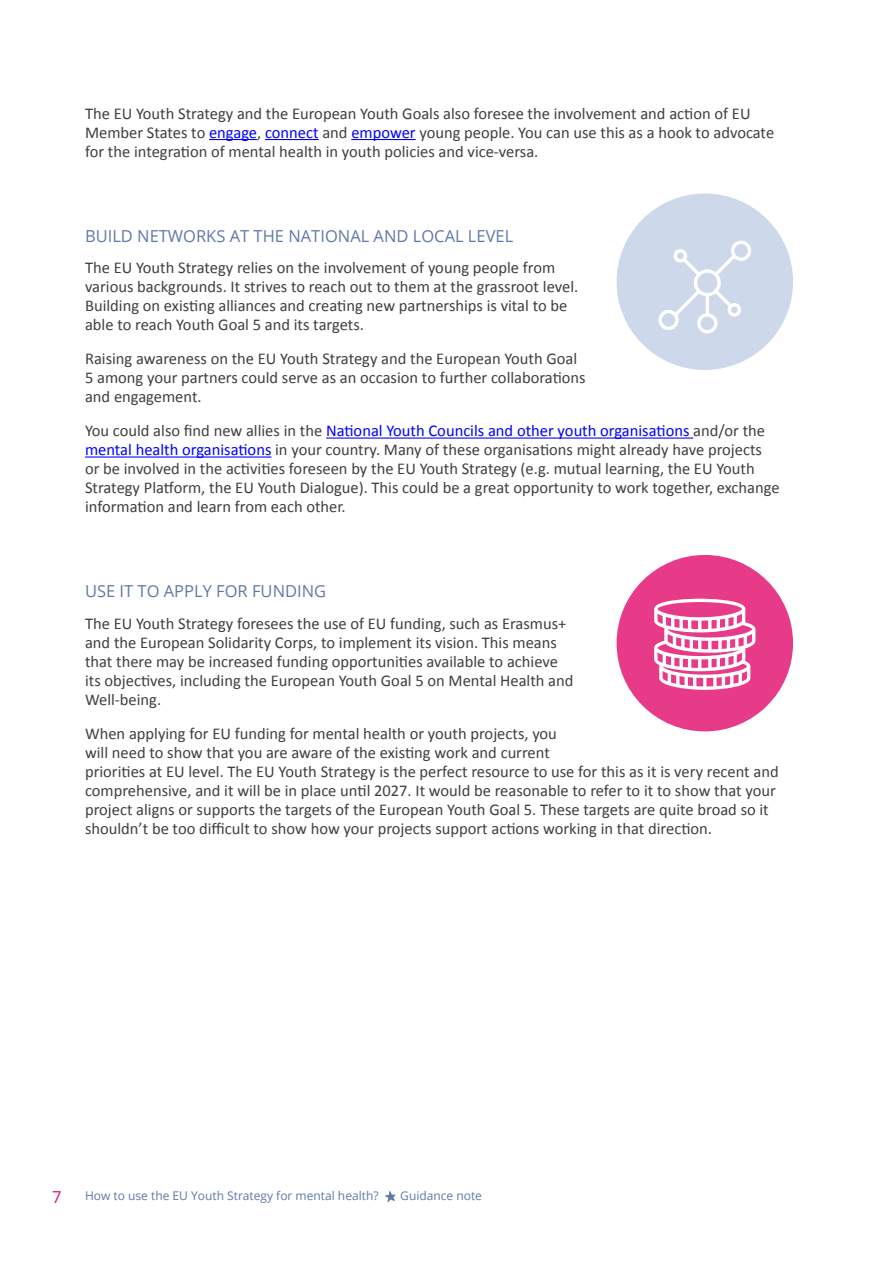
<style>
.page{position:relative;width:893px;height:1263px;background:#fff}
.page>*{position:absolute;margin:0;border:0;box-sizing:border-box;transform-origin:0 0}
.t1{font:16.5px/19px "Calibri";color:#3f3f40}
.t2{font:16.5px "Open Sans";color:#6178a8}
.t3{font:16.5px "Open Sans";color:#e31171}
.t4{font:12px "Open Sans";color:#6178a8}
.s1{color:#00f}
</style>
<div class="page">
<svg style="left:385px;top:1191px;width:11px;height:11px"></svg>
<hr style="left:209px;top:139px;width:48px;height:1px;background:#00f">
<hr style="left:265px;top:139px;width:54px;height:1px;background:#00f">
<hr style="left:351px;top:139px;width:65px;height:1px;background:#00f">
<hr style="left:326px;top:437px;width:367px;height:2px;background:#00f">
<hr style="left:85px;top:456px;width:186px;height:2px;background:#00f">
<div style="left:617px;top:193px;width:176px;height:177px;background:#cdd9ea;border-radius:50%"></div>
<svg style="left:658px;top:241px;width:93px;height:92px"></svg>
<div style="left:617px;top:555px;width:176px;height:176px;background:#e73a89;border-radius:50%"></div>
<svg style="left:654px;top:599px;width:101px;height:91px"></svg>
<p class="t1" style="left:85px;top:104px;width:691px">The EU Youth Strategy and the European Youth Goals also foresee the involvement and action of EU<br>Member States to <span class="s1">engage</span>, <span class="s1">connect</span> and <span class="s1">empower</span> young people. You can use this as a hook to advocate for the integration of mental health in youth policies and vice-versa.</p>
<p class="t2" style="left:85px;top:224px;width:430px">BUILD NETWORKS AT THE NATIONAL AND LOCAL LEVEL</p>
<p class="t1" style="left:85px;top:258px;width:495px">The EU Youth Strategy relies on the involvement of young people from various backgrounds. It strives to reach out to them at the grassroot level.<br>Building on existing alliances and creating new partnerships is vital to be able to reach Youth Goal 5 and its targets.</p>
<p class="t1" style="left:85px;top:349px;width:502px">Raising awareness on the EU Youth Strategy and the European Youth Goal<br>5 among your partners could serve as an occasion to further collaborations and engagement.</p>
<p class="t1" style="left:85px;top:421px;width:696px">You could also find new allies in the <span class="s1">National Youth Councils and other youth organisations</span> and/or the <span class="s1">mental health organisations</span> in your country. Many of these organisations might already have projects or be involved in the activities foreseen by the EU Youth Strategy (e.g. mutual learning, the EU Youth Strategy Platform, the EU Youth Dialogue). This could be a great opportunity to work together, exchange information and learn from each other.</p>
<p class="t2" style="left:85px;top:580px;width:243px">USE IT TO APPLY FOR FUNDING</p>
<p class="t1" style="left:85px;top:614px;width:490px">The EU Youth Strategy foresees the use of EU funding, such as Erasmus+ and the European Solidarity Corps, to implement its vision. This means that there may be increased funding opportunities available to achieve its objectives, including the European Youth Goal 5 on Mental Health and Well-being.</p>
<p class="t1" style="left:85px;top:724px;width:695px">When applying for EU funding for mental health or youth projects, you<br>will need to show that you are aware of the existing work and current<br>priorities at EU level. The EU Youth Strategy is the perfect resource to use for this as it is very recent and comprehensive, and it will be in place until 2027. It would be reasonable to refer to it to show that your project aligns or supports the targets of the European Youth Goal 5. These targets are quite broad so it shouldn’t be too difficult to show how your projects support actions working in that direction.</p>
<p class="t3" style="left:52px;top:1186px;width:11px">7</p>
<p class="t4" style="left:85px;top:1187px;width:295px">How to use the EU Youth Strategy for mental health?</p>
<p class="t4" style="left:400px;top:1187px;width:83px">Guidance note</p>
</div>
